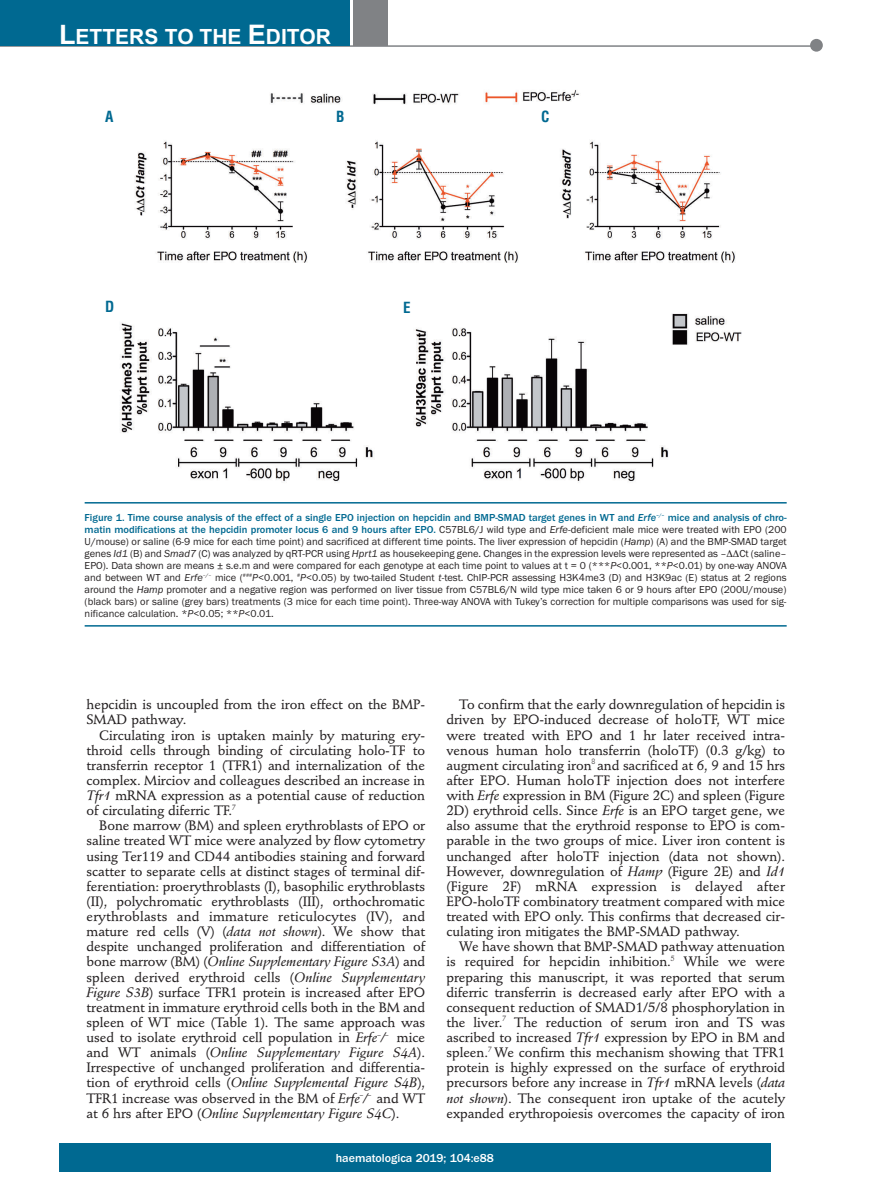
<style>
.page{position:relative;width:893px;height:1191px;background:#fff}
.page>*{position:absolute;margin:0;border:0;box-sizing:border-box;transform-origin:0 0}
.t1{font:700 21px "Arial";color:#fff}
.t2{font:700 condensed 15px "Helvetica";color:#006991}
.t3{font:500 13.5px/15.1px "Stempel Schneidler";letter-spacing:-.005em;color:#231f20;text-align:justify}
.t4{font:italic 13.5px "Stempel Schneidler Med";letter-spacing:-.005em;color:#231f20}
.t5{font:500 12px "Franklin Gothic";color:#fff}
.t6{font:10.5px/12px "Franklin Gothic";color:#231f20;text-align:justify}
.s1{font-size:27px}
.s2{font-weight:500;color:#006991}
.s3{font-weight:500;font-style:italic;color:#006991}
.s4{font-style:italic}
.s5{font-family:"Stempel Schneidler Med";font-weight:400;font-style:italic}
.s6{font-family:"Stempel Schneidler";font-weight:500;font-style:normal}
</style>
<div class="page">
<div style="left:59px;top:1143px;width:712px;height:28px;background:#006991"></div>
<hr style="left:0;top:45px;width:820px;height:2px;background:#808285">
<div style="left:810px;top:39px;width:13px;height:13px;background:#808285;border-radius:50%"></div>
<div style="left:354px;top:0;width:34px;height:45px;background:#808285"></div>
<div style="left:0;top:0;width:350px;height:45px;background:#006991"></div>
<img style="left:120px;top:90px;width:622px;height:392px">
<hr style="left:85px;top:502px;width:702px;height:1px;background:#006991">
<hr style="left:85px;top:625px;width:702px;height:1px;background:#006991">
<h1 class="t1" style="left:59px;top:25px;width:273px"><span class="s1">L</span>ETTERS TO THE <span class="s1">E</span>DITOR</h1>
<p class="t2" style="left:105px;top:108px;width:10px">A</p>
<p class="t2" style="left:336px;top:108px;width:10px">B</p>
<p class="t2" style="left:541px;top:108px;width:10px">C</p>
<p class="t2" style="left:105px;top:298px;width:11px">D</p>
<p class="t2" style="left:403px;top:299px;width:9px">E</p>
<p class="t6" style="left:85px;top:511px;width:704px"><span class="s2">Figure 1. Time course analysis of the effect of a single EPO injection on hepcidin and BMP-SMAD target genes in WT and</span> <span class="s3">Erfe</span><sup>–/–</sup> <span class="s2">mice and analysis of chro&shy;matin modifications at the hepcidin promoter locus 6 and 9 hours after EPO.</span> C57BL6/J wild type and <span class="s4">Erfe</span>-deficient male mice were treated with EPO (200<br>U/mouse) or saline (6-9 mice for each time point) and sacrificed at different time points. The liver expression of hepcidin (<span class="s4">Hamp</span>) (A) and the BMP-SMAD target genes <span class="s4">Id1</span> (B) and <span class="s4">Smad7</span> (C) was analyzed by qRT-PCR using <span class="s4">Hprt1</span> as housekeeping gene. Changes in the expression levels were represented as – Ct (saline– EPO). Data shown are means ± s.e.m and were compared for each genotype at each time point to values at t = 0 (***<span class="s4">P</span>&lt;0.001, **<span class="s4">P</span>&lt;0.01) by one-way ANOVA and between WT and <span class="s4">Erfe</span><sup>–/–</sup> mice (<sup>###</sup><span class="s4">P</span>&lt;0.001, <sup>#</sup><span class="s4">P</span>&lt;0.05) by two-tailed Student <span class="s4">t</span>-test. ChIP-PCR assessing H3K4me3 (D) and H3K9ac (E) status at 2 regions around the <span class="s4">Hamp</span> promoter and a negative region was performed on liver tissue from C57BL6/N wild type mice taken 6 or 9 hours after EPO (200U/mouse) (black bars) or saline (grey bars) treatments (3 mice for each time point). Three-way ANOVA with Tukey’s correction for multiple comparisons was used for sig&shy;nificance calculation. *<span class="s4">P</span>&lt;0.05; **<span class="s4">P</span>&lt;0.01.</p>
<p class="t3" style="left:87px;top:698px;width:340px">hepcidin is uncoupled from the iron effect on the BMP-<br>SMAD pathway.</p>
<p class="t3" style="left:87px;top:728px;width:340px;text-indent:13px">Circulating iron is uptaken mainly by maturing ery&shy;throid cells through binding of circulating holo-TF to transferrin receptor 1 (TFR1) and internalization of the complex. Mirciov and colleagues described an increase in <span class="s5">Tfr1</span> mRNA expression as a potential cause of reduction of circulating diferric TF.<sup>7</sup></p>
<p class="t3" style="left:87px;top:819px;width:340px;text-indent:13px">Bone marrow (BM) and spleen erythroblasts of EPO or saline treated WT mice were analyzed by flow cytometry using Ter119 and CD44 antibodies staining and forward scatter to separate cells at distinct stages of terminal dif&shy;ferentiation: proerythroblasts (I), basophilic erythroblasts (II), polychromatic erythroblasts (III), orthochromatic erythroblasts and immature reticulocytes (IV), and mature red cells (V) (<span class="s5">data not shown</span>). We show that despite unchanged proliferation and differentiation of</p>
<p class="t4" style="left:87px;top:956px;width:340px"><span class="s6">bone marrow (BM) (</span>Online Supplementary Figure S3A<span class="s6">) and</span></p>
<p class="t3" style="left:87px;top:970px;width:340px">spleen derived erythroid cells (<span class="s5">Online Supplementary Figure S3B</span>) surface TFR1 protein is increased after EPO treatment in immature erythroid cells both in the BM and spleen of WT mice (Table 1). The same approach was used to isolate erythroid cell population in <span class="s5">Erfe</span><sup>–</sup><span class="s5">/</span><sup>–</sup> mice</p>
<p class="t4" style="left:87px;top:1047px;width:340px"><span class="s6">and WT animals (</span>Online Supplementary Figure S4A<span class="s6">).</span></p>
<p class="t3" style="left:87px;top:1061px;width:340px">Irrespective of unchanged proliferation and differentia-</p>
<p class="t4" style="left:87px;top:1077px;width:340px"><span class="s6">tion of erythroid cells (</span>Online Supplemental Figure S4B<span class="s6">),</span></p>
<p class="t3" style="left:87px;top:1091px;width:340px">TFR1 increase was observed in the BM of <span class="s5">Erfe</span><sup>–</sup><span class="s5">/</span><sup>–</sup> and WT</p>
<p class="t4" style="left:87px;top:1107px;width:314px"><span class="s6">at 6 hrs after EPO (</span>Online Supplementary Figure S4C<span class="s6">).</span></p>
<p class="t3" style="left:446px;top:698px;width:340px;text-indent:13px">To confirm that the early downregulation of hepcidin is driven by EPO-induced decrease of holoTF, WT mice were treated with EPO and 1 hr later received intra&shy;venous human holo transferrin (holoTF) (0.3 g/kg) to augment circulating iron<sup>8</sup> and sacrificed at 6, 9 and 15 hrs after EPO. Human holoTF injection does not interfere with <span class="s5">Erfe</span> expression in BM (Figure 2C) and spleen (Figure 2D) erythroid cells. Since <span class="s5">Erfe</span> is an EPO target gene, we also assume that the erythroid response to EPO is com&shy;parable in the two groups of mice. Liver iron content is unchanged after holoTF injection (data not shown).<br>However, downregulation of <span class="s5">Hamp</span> (Figure 2E) and <span class="s5">Id1 </span>(Figure 2F) mRNA expression is delayed after EPO-holoTF combinatory treatment compared with mice treated with EPO only. This confirms that decreased cir&shy;culating iron mitigates the BMP-SMAD pathway.</p>
<p class="t3" style="left:446px;top:940px;width:340px;text-indent:13px">We have shown that BMP-SMAD pathway attenuation is required for hepcidin inhibition.<sup>5</sup> While we were preparing this manuscript, it was reported that serum diferric transferrin is decreased early after EPO with a consequent reduction of SMAD1/5/8 phosphorylation in the liver.<sup>7</sup> The reduction of serum iron and TS was ascribed to increased <span class="s5">Tfr1</span> expression by EPO in BM and spleen.<sup>7</sup> We confirm this mechanism showing that TFR1 protein is highly expressed on the surface of erythroid precursors before any increase in <span class="s5">Tfr1</span> mRNA levels (<span class="s5">data not shown</span>). The consequent iron uptake of the acutely expanded erythropoiesis overcomes the capacity of iron</p>
<p class="t5" style="left:336px;top:1150px;width:160px">haematologica 2019; 104:e88</p>
</div>
